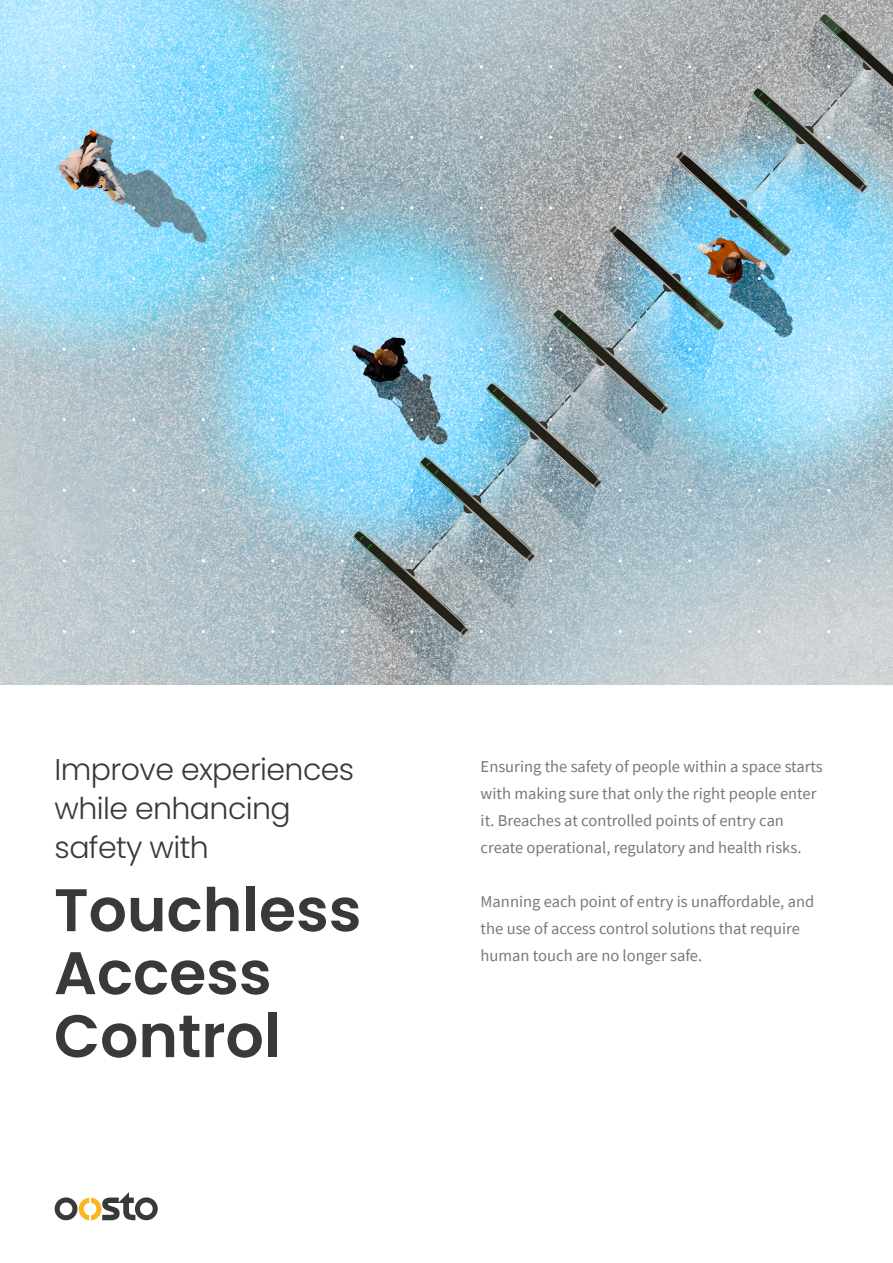
<style>
.page{position:relative;width:893px;height:1263px;background:#fff}
.page>*{position:absolute;margin:0;border:0;box-sizing:border-box;transform-origin:0 0}
.t1{font:600 60px/63px "Poppins";color:#373a37}
.t2{font:300 30px/39px "Poppins";letter-spacing:-.02em;color:#373a37}
.t3{font:16.5px/27px "Source Sans Pro";color:#777878}
</style>
<div class="page">
<img style="left:0;top:0;width:893px;height:685px">
<svg style="left:55px;top:1192px;width:103px;height:28px"></svg>
<p class="t2" style="left:55px;top:750px;width:301px">Improve experiences while enhancing safety with</p>
<p class="t1" style="left:54px;top:879px;width:309px">Touchless</p>
<p class="t1" style="left:54px;top:942px;width:228px">Access<br>Control</p>
<p class="t3" style="left:481px;top:753px;width:344px">Ensuring the safety of people within a space starts with making sure that only the right people enter it. Breaches at controlled points of entry can create operational, regulatory and health risks.</p>
<p class="t3" style="left:481px;top:888px;width:335px">Manning each point of entry is unaffordable, and the use of access control solutions that require human touch are no longer safe.</p>
</div>
